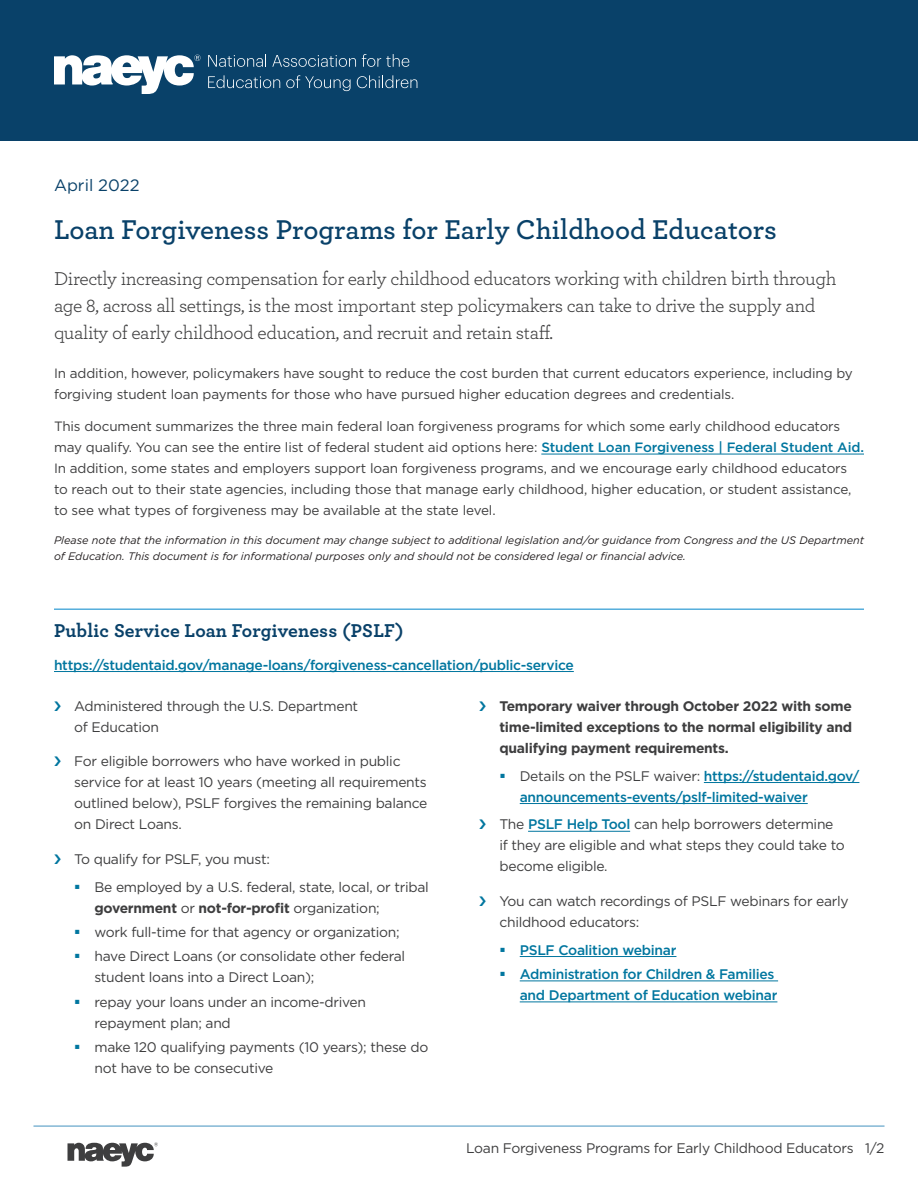
<style>
.page{position:relative;width:918px;height:1188px;background:#fff}
.page>*{position:absolute;margin:0;border:0;box-sizing:border-box;transform-origin:0 0}
.t1{font:600 28.5px "Archer Pro";color:#094169}
.Lede{font:19.5px/27px "Archer Pro";letter-spacing:-.02em;color:#3e3e3f}
.t2{font:700 19.5px "Archer Pro";letter-spacing:.01em;color:#094169}
.t3{font:16.5px "Gotham";color:#094169}
.t4{font:13.8px/21px "Gotham";letter-spacing:-.02em;color:#3e3e3f}
.Body{font:500 13.8px/21px "Gotham";letter-spacing:-.02em;color:#00769f}
.t5{font:700 13.8px/21px "Gotham";letter-spacing:-.02em;color:#3e3e3f;text-align:justify}
.Body-2{font:13.5px/21px "Gotham";letter-spacing:-.01em;color:#3e3e3f}
.Body_Fine_Print{font:italic 10.8px/16.5px "Gotham";color:#231f20}
.s1{font-weight:500;color:#00769f}
.s2{font-weight:700}
.s3{font-weight:400;color:#3e3e3f}
</style>
<div class="page">
<svg style="left:68px;top:1142px;width:90px;height:25px"></svg>
<hr style="left:33px;top:1125px;width:852px;height:2px;background:#82b7d5">
<div style="left:0;top:0;width:918px;height:140px;background:#094169"></div>
<svg style="left:54px;top:55px;width:147px;height:39px"></svg>
<svg style="left:208px;top:54px;width:58px;height:13px"></svg>
<svg style="left:272px;top:55px;width:84px;height:12px"></svg>
<svg style="left:362px;top:54px;width:47px;height:13px"></svg>
<svg style="left:208px;top:75px;width:72px;height:13px"></svg>
<svg style="left:286px;top:75px;width:65px;height:16px"></svg>
<svg style="left:357px;top:75px;width:60px;height:13px"></svg>
<hr style="left:541px;top:454px;width:323px;height:1px;background:#00769f">
<hr style="left:54px;top:609px;width:810px;height:1px;background:#0085cb">
<hr style="left:54px;top:671px;width:520px;height:1px;background:#00769f">
<hr style="left:704px;top:782px;width:155px;height:1px;background:#00769f">
<hr style="left:520px;top:803px;width:288px;height:1px;background:#00769f">
<hr style="left:528px;top:831px;width:102px;height:1px;background:#00769f">
<hr style="left:520px;top:956px;width:156px;height:1px;background:#00769f">
<hr style="left:520px;top:981px;width:258px;height:1px;background:#00769f">
<hr style="left:520px;top:1002px;width:257px;height:1px;background:#00769f">
<h2 class="t3" style="left:54px;top:175px;width:87px">April 2022</h2>
<h2 class="t1" style="left:54px;top:208px;width:724px">Loan Forgiveness Programs for Early Childhood Educators</h2>
<p class="Lede" style="left:54px;top:264px;width:784px">Directly increasing compensation for early childhood educators working with children birth through age 8, across all settings, is the most important step policymakers can take to drive the supply and quality of early childhood education, and recruit and retain staff.</p>
<p class="Body-2" style="left:54px;top:363px;width:800px">In addition, however, policymakers have sought to reduce the cost burden that current educators experience, including by forgiving student loan payments for those who have pursued higher education degrees and credentials.</p>
<p class="Body-2" style="left:54px;top:416px;width:811px">This document summarizes the three main federal loan forgiveness programs for which some early childhood educators may qualify. You can see the entire list of federal student aid options here: <span class="s1">Student Loan Forgiveness | Federal Student Aid.<br></span>In addition, some states and employers support loan forgiveness programs, and we encourage early childhood educators to reach out to their state agencies, including those that manage early childhood, higher education, or student assistance, to see what types of forgiveness may be available at the state level.</p>
<p class="Body_Fine_Print" style="left:54px;top:532px;width:812px">Please note that the information in this document may change subject to additional legislation and/or guidance from Congress and the US Department of Education. This document is for informational purposes only and should not be considered legal or financial advice.</p>
<h3 class="t2" style="left:54px;top:615px;width:351px">Public Service Loan Forgiveness (PSLF)</h3>
<p class="Body" style="left:54px;top:654px;width:521px">https://studentaid.gov/manage-loans/forgiveness-cancellation/public-service</p>
<p class="t4" style="left:74px;top:695px;width:286px">Administered through the U.S. Department of Education</p>
<p class="t4" style="left:74px;top:751px;width:355px">For eligible borrowers who have worked in public service for at least 10 years (meeting all requirements outlined below), PSLF forgives the remaining balance on Direct Loans.</p>
<p class="t4" style="left:74px;top:848px;width:197px">To qualify for PSLF, you must:</p>
<p class="t4" style="left:94px;top:876px;width:336px">Be employed by a U.S. federal, state, local, or tribal <span class="s2">government</span> or <span class="s2">not-for-profit</span> organization;</p>
<p class="t4" style="left:94px;top:921px;width:307px">work full-time for that agency or organization;</p>
<p class="t4" style="left:94px;top:946px;width:312px">have Direct Loans (or consolidate other federal student loans into a Direct Loan);</p>
<p class="t4" style="left:94px;top:991px;width:273px">repay your loans under an income-driven repayment plan; and</p>
<p class="t4" style="left:94px;top:1037px;width:335px">make 120 qualifying payments (10 years); these do not have to be consecutive</p>
<p class="t5" style="left:500px;top:695px;width:354px">Temporary waiver through October 2022 with some time-limited exceptions to the normal eligibility and qualifying payment requirements.</p>
<p class="Body" style="left:520px;top:765px;width:341px"><span class="s3">Details on the PSLF waiver:</span> https://studentaid.gov/ announcements-events/pslf-limited-waiver</p>
<p class="t4" style="left:500px;top:814px;width:347px">The <span class="s1">PSLF Help Tool</span> can help borrowers determine if they are eligible and what steps they could take to become eligible.</p>
<p class="t4" style="left:500px;top:890px;width:351px">You can watch recordings of PSLF webinars for early childhood educators:</p>
<p class="Body" style="left:520px;top:939px;width:158px">PSLF Coalition webinar</p>
<p class="Body" style="left:520px;top:963px;width:259px">Administration for Children &amp; Families and Department of Education webinar</p>
<p class="t4" style="left:466px;top:1137px;width:420px">Loan Forgiveness Programs for Early Childhood Educators 1/2</p>
</div>
